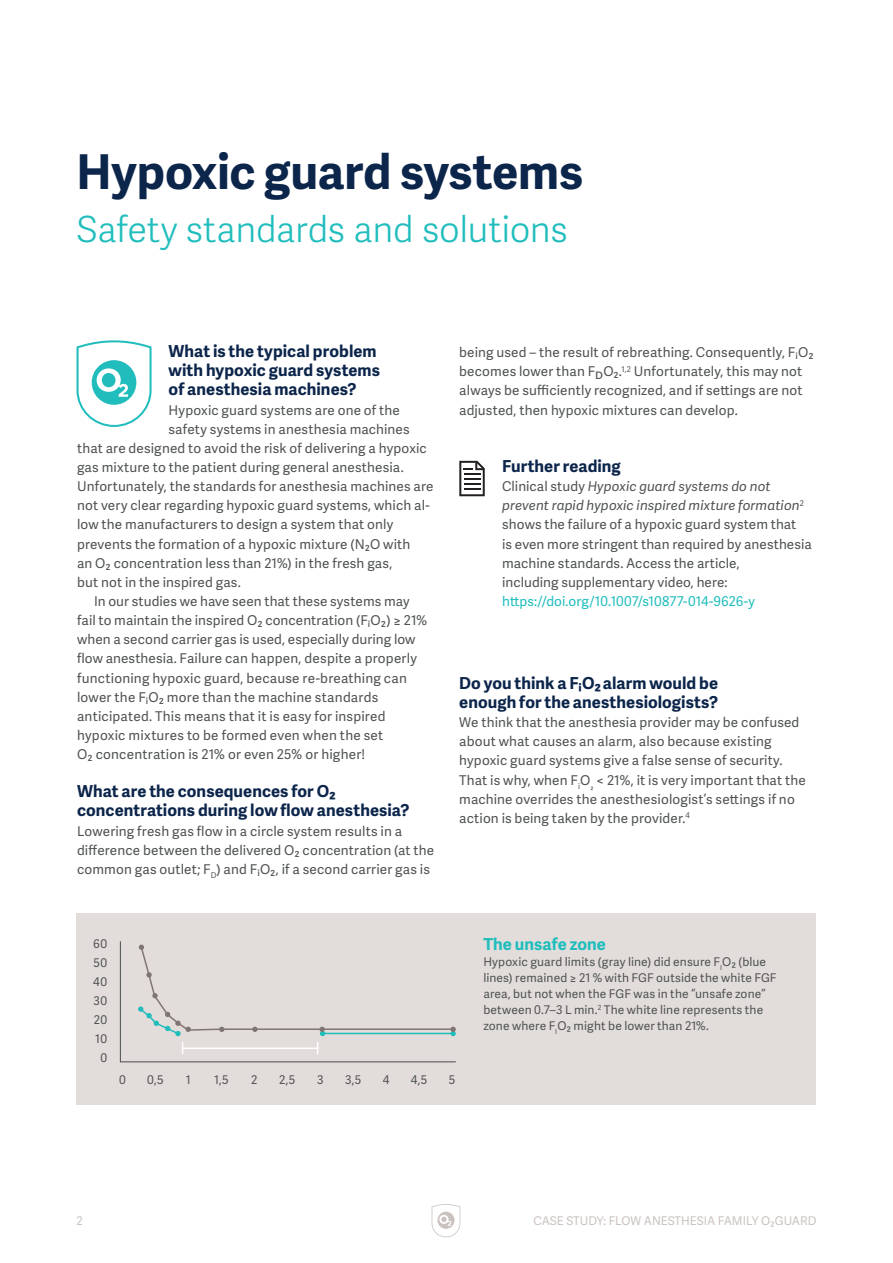
<style>
.page{position:relative;width:893px;height:1263px;background:#fff}
.page>*{position:absolute;margin:0;border:0;box-sizing:border-box;transform-origin:0 0}
.A4_USL_Heading_Adell{font:700 48px "Adelle Sans";letter-spacing:-.005em;color:#0c254b}
.A4_USL_Sub-heading_A{font:300 36px "Adelle Sans";letter-spacing:-.01em;color:#21bdbd}
.A4_USL_Sub-heading_B{font:700 16.5px/19.2px "Adelle Sans";letter-spacing:.005em;color:#0c254b}
.A4_USL_Sub-heading_B-2{font:700 16.5px "Adelle Sans";letter-spacing:.005em;color:#21bdbd}
.A4_USL_Body_copy_Ade{font:13.5px/19.2px "Adelle Sans";letter-spacing:.01em;color:#505353}
.A4_USL_Body_copy_ind{font:13.5px/19.2px "Adelle Sans";letter-spacing:.015em;color:#505353}
.A4_USL_Caption_Adell{font:12px "Adelle Sans";letter-spacing:.01em;color:#505353}
.t1{font:12px "Adelle Sans";color:#cac2bf}
.A4_USL_Caption_cente{font:12px "Adelle Sans";color:#505353}
.A4_USL_Caption_right{font:12px "Adelle Sans";letter-spacing:.02em;color:#505353}
.s1{font-style:italic}
.s2{color:#21bdbd}
</style>
<div class="page">
<svg style="left:432px;top:1204px;width:28px;height:33px"></svg>
<svg style="left:459px;top:461px;width:26px;height:35px"></svg>
<div style="left:76px;top:913px;width:740px;height:192px;background:#e2ddda"></div>
<svg style="left:119px;top:941px;width:337px;height:122px"></svg>
<svg style="left:77px;top:340px;width:75px;height:87px"></svg>
<p class="A4_USL_Heading_Adell" style="left:77px;top:137px;width:508px">Hypoxic guard systems</p>
<p class="A4_USL_Sub-heading_A" style="left:77px;top:204px;width:493px">Safety standards and solutions</p>
<p class="A4_USL_Sub-heading_B" style="left:169px;top:341px;width:213px">What is the typical problem with hypoxic guard systems of anesthesia machines?</p>
<p class="A4_USL_Body_copy_Ade" style="left:169px;top:400px;width:233px">Hypoxic guard systems are one of the</p>
<p class="A4_USL_Body_copy_Ade" style="left:169px;top:419px;width:243px">safety systems in anesthesia machines</p>
<p class="A4_USL_Body_copy_Ade" style="left:77px;top:438px;width:351px">that are designed to avoid the risk of delivering a hypoxic</p>
<p class="A4_USL_Body_copy_Ade" style="left:77px;top:457px;width:328px">gas mixture to the patient during general anesthesia.</p>
<p class="A4_USL_Body_copy_Ade" style="left:77px;top:476px;width:358px">Unfortunately, the standards for anesthesia machines are</p>
<p class="A4_USL_Body_copy_Ade" style="left:77px;top:495px;width:354px">not very clear regarding hypoxic guard systems, which al-</p>
<p class="A4_USL_Body_copy_Ade" style="left:77px;top:515px;width:318px">low the manufacturers to design a system that only</p>
<p class="A4_USL_Body_copy_Ade" style="left:77px;top:534px;width:335px">prevents the formation of a hypoxic mixture (N₂O with</p>
<p class="A4_USL_Body_copy_Ade" style="left:77px;top:553px;width:317px">an O₂ concentration less than 21%) in the fresh gas,</p>
<p class="A4_USL_Body_copy_Ade" style="left:77px;top:572px;width:165px">but not in the inspired gas.</p>
<p class="A4_USL_Body_copy_ind" style="left:77px;top:591px;width:352px;text-indent:17px">In our studies we have seen that these systems may fail to maintain the inspired O₂ concentration (FiO₂) ≥ 21% when a second carrier gas is used, especially during low flow anesthesia. Failure can happen, despite a properly functioning hypoxic guard, because re-breathing can lower the FiO₂ more than the machine standards anticipated. This means that it is easy for inspired hypoxic mixtures to be formed even when the set<br>O₂ concentration is 21% or even 25% or higher!</p>
<p class="A4_USL_Sub-heading_B" style="left:77px;top:781px;width:334px">What are the consequences for O₂ concentrations during low flow anesthesia?</p>
<p class="A4_USL_Body_copy_Ade" style="left:77px;top:821px;width:359px">Lowering fresh gas flow in a circle system results in a difference between the delivered O₂ concentration (at the common gas outlet; F<sub>D</sub>) and FiO₂, if a second carrier gas is</p>
<p class="A4_USL_Caption_right" style="left:93px;top:935px;width:15px">60</p>
<p class="A4_USL_Caption_right" style="left:94px;top:954px;width:15px">50</p>
<p class="A4_USL_Caption_right" style="left:93px;top:973px;width:15px">40</p>
<p class="A4_USL_Caption_right" style="left:94px;top:992px;width:15px">30</p>
<p class="A4_USL_Caption_right" style="left:94px;top:1011px;width:15px">20</p>
<p class="A4_USL_Caption_right" style="left:95px;top:1030px;width:13px">10</p>
<p class="A4_USL_Caption_right" style="left:100px;top:1049px;width:8px">0</p>
<p class="A4_USL_Body_copy_Ade" style="left:459px;top:342px;width:356px">being used – the result of rebreathing. Consequently, FiO₂ becomes lower than FDO₂.<sup>1,2</sup> Unfortunately, this may not always be sufficiently recognized, and if settings are not adjusted, then hypoxic mixtures can develop.</p>
<p class="A4_USL_Sub-heading_B" style="left:502px;top:456px;width:120px">Further reading</p>
<p class="A4_USL_Body_copy_Ade" style="left:502px;top:476px;width:311px">Clinical study <span class="s1">Hypoxic guard systems do not prevent rapid hypoxic inspired mixture formation</span><sup>2 </sup>shows the failure of a hypoxic guard system that<br>is even more stringent than required by anesthesia machine standards. Access the article,<br>including supplementary video, here: <span class="s2">https://doi.org/10.1007/s10877-014-9626-y</span></p>
<p class="A4_USL_Sub-heading_B" style="left:459px;top:673px;width:260px">Do you think a FiO₂alarm would be enough for the anesthesiologists?</p>
<p class="A4_USL_Body_copy_Ade" style="left:459px;top:712px;width:348px">We think that the anesthesia provider may be confused about what causes an alarm, also because existing hypoxic guard systems give a false sense of security.<br>That is why, when F<sub>i</sub>O<sub>₂</sub> &lt; 21%, it is very important that the machine overrides the anesthesiologist’s settings if no action is being taken by the provider.<sup>4</sup></p>
<p class="A4_USL_Sub-heading_B-2" style="left:483px;top:932px;width:124px">The unsafe zone</p>
<p class="A4_USL_Caption_Adell" style="left:483px;top:953px;width:284px">Hypoxic guard limits (gray line) did ensure F<sub>I</sub>O₂ (blue</p>
<p class="A4_USL_Caption_Adell" style="left:483px;top:969px;width:295px">lines) remained ≥ 21 % with FGF outside the white FGF</p>
<p class="A4_USL_Caption_Adell" style="left:483px;top:985px;width:284px">area, but not when the FGF was in the “unsafe zone”</p>
<p class="A4_USL_Caption_Adell" style="left:483px;top:1001px;width:281px">between 0.7–3 L min.<sup>2</sup> The white line represents the</p>
<p class="A4_USL_Caption_Adell" style="left:483px;top:1017px;width:227px">zone where F<sub>I</sub>O₂ might be lower than 21%.</p>
<p class="A4_USL_Caption_cente" style="left:119px;top:1071px;width:8px">0</p>
<p class="A4_USL_Caption_cente" style="left:147px;top:1071px;width:18px">0,5</p>
<p class="A4_USL_Caption_cente" style="left:186px;top:1071px;width:6px">1</p>
<p class="A4_USL_Caption_cente" style="left:214px;top:1071px;width:16px">1,5</p>
<p class="A4_USL_Caption_cente" style="left:251px;top:1071px;width:8px">2</p>
<p class="A4_USL_Caption_cente" style="left:279px;top:1071px;width:18px">2,5</p>
<p class="A4_USL_Caption_cente" style="left:317px;top:1071px;width:8px">3</p>
<p class="A4_USL_Caption_cente" style="left:345px;top:1071px;width:18px">3,5</p>
<p class="A4_USL_Caption_cente" style="left:383px;top:1071px;width:8px">4</p>
<p class="A4_USL_Caption_cente" style="left:411px;top:1071px;width:18px">4,5</p>
<p class="A4_USL_Caption_cente" style="left:449px;top:1071px;width:8px">5</p>
<p class="t1" style="left:77px;top:1212px;width:8px">2</p>
<p class="t1" style="left:533px;top:1212px;width:284px">CASE STUDY: FLOW ANESTHESIA FAMILY O₂GUARD</p>
</div>
